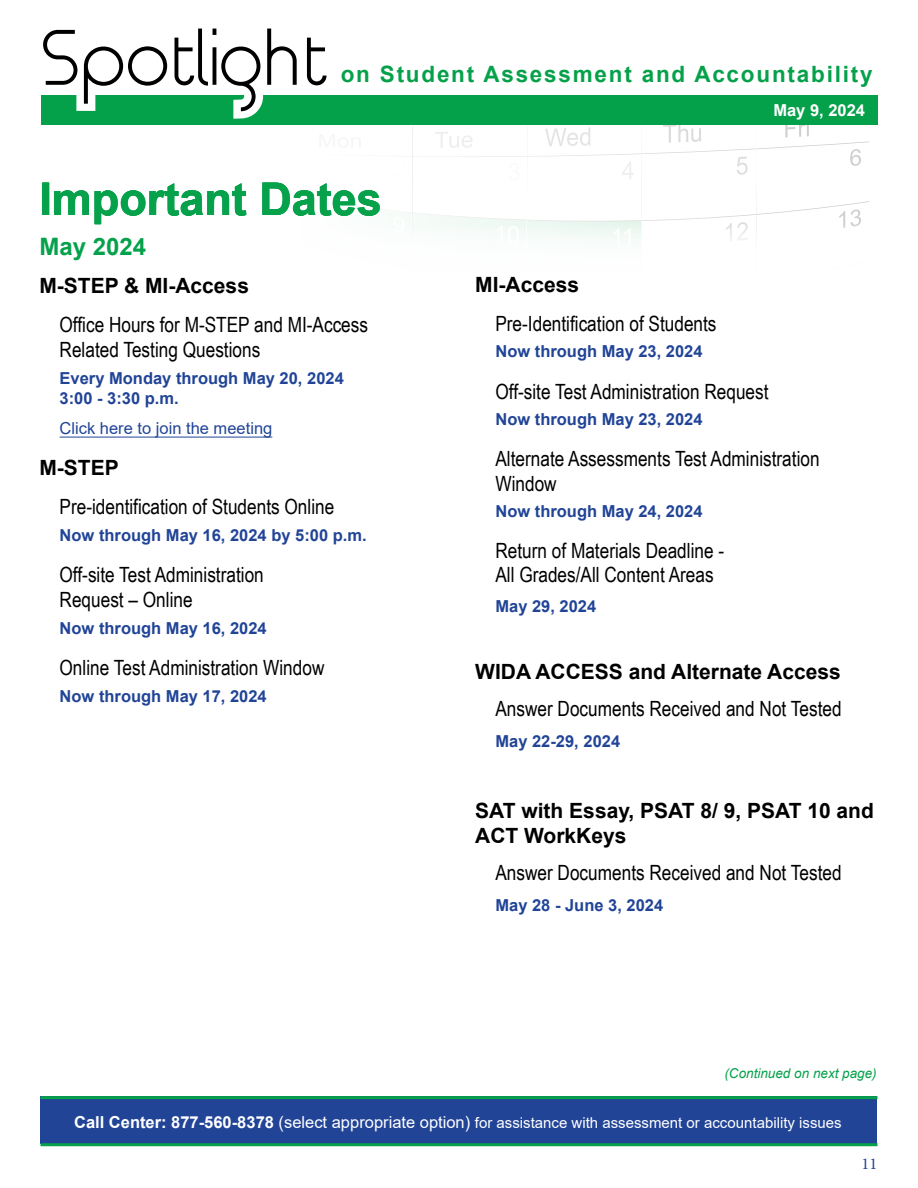
<style>
.page{position:relative;width:918px;height:1188px;background:#fff}
.page>*{position:absolute;margin:0;border:0;box-sizing:border-box;transform-origin:0 0}
.t1{font:700 45px "Arial";color:#06a14b}
.t2{font:700 24px "Arial";color:#06a14b}
.t3{font:700 22.5px "Arial";letter-spacing:.08em;color:#05a14a}
.t4{font:21px/25.2px "Arial Narrow";color:#000}
.t5{font:700 21px/25.2px "Arial";color:#000}
.t6{font:700 16.5px "Arial";color:#214497}
.t7{font:16.5px "Arial";color:#214497}
.t8{font:700 16.5px "Arial";color:#fff}
.t9{font:16.5px "Minion Pro";color:#214497}
.t10{font:15px "Arial";color:#fff}
.t11{font:italic 13.5px "Arial";color:#06a14b}
.s1{font-weight:700;font-size:16.5px}
.s2{font-size:16.5px}
</style>
<div class="page">
<div style="left:40px;top:1096px;width:838px;height:47px;background:#214497"></div>
<hr style="left:40px;top:1096px;width:838px;height:3px;background:#06a14b">
<hr style="left:40px;top:1143px;width:838px;height:3px;background:#06a14b">
<svg style="left:41px;top:28px;width:829px;height:196px"></svg>
<hr style="left:60px;top:437px;width:212px;height:1px;background:#214497">
<p class="t3" style="left:341px;top:59px;width:533px">on Student Assessment and Accountability</p>
<p class="t8" style="left:773px;top:98px;width:93px">May 9, 2024</p>
<h1 class="t1" style="left:39px;top:167px;width:344px">Important Dates</h1>
<h2 class="t2" style="left:39px;top:229px;width:108px">May 2024</h2>
<h3 class="t5" style="left:39px;top:274px;width:211px">M-STEP &amp; MI-Access</h3>
<h3 class="t4" style="left:60px;top:311px;width:310px">Office Hours for M-STEP and MI-Access<br>Related Testing Questions</h3>
<p class="t6" style="left:60px;top:366px;width:286px">Every Monday through May 20, 2024</p>
<h4 class="t6" style="left:60px;top:386px;width:121px">3:00 - 3:30 p.m.</h4>
<p class="t7" style="left:60px;top:417px;width:214px">Click here to join the meeting</p>
<h3 class="t5" style="left:39px;top:456px;width:81px">M-STEP</h3>
<h3 class="t4" style="left:60px;top:493px;width:276px">Pre-identification of Students Online</h3>
<h4 class="t6" style="left:60px;top:523px;width:309px">Now through May 16, 2024 by 5:00 p.m.</h4>
<h3 class="t4" style="left:60px;top:561px;width:206px">Off-site Test Administration<br>Request – Online</h3>
<h4 class="t6" style="left:60px;top:616px;width:209px">Now through May 16, 2024</h4>
<h3 class="t4" style="left:60px;top:655px;width:266px">Online Test Administration Window</h3>
<h4 class="t6" style="left:60px;top:684px;width:209px">Now through May 17, 2024</h4>
<h3 class="t5" style="left:475px;top:272px;width:105px">MI-Access</h3>
<h3 class="t4" style="left:495px;top:310px;width:223px">Pre-Identification of Students</h3>
<h4 class="t6" style="left:495px;top:340px;width:209px">Now through May 23, 2024</h4>
<h3 class="t4" style="left:495px;top:378px;width:275px">Off-site Test Administration Request</h3>
<h4 class="t6" style="left:495px;top:408px;width:209px">Now through May 23, 2024</h4>
<h3 class="t4" style="left:495px;top:445px;width:326px">Alternate Assessments Test Administration<br>Window</h3>
<h4 class="t6" style="left:495px;top:500px;width:209px">Now through May 24, 2024</h4>
<h3 class="t4" style="left:495px;top:537px;width:230px;line-height:24px">Return of Materials Deadline -<br>All Grades/All Content Areas</h3>
<p class="t6" style="left:495px;top:595px;width:102px">May 29, 2024</p>
<h3 class="t5" style="left:475px;top:659px;width:367px">WIDA ACCESS and Alternate Access</h3>
<h3 class="t4" style="left:495px;top:696px;width:348px">Answer Documents Received and Not Tested</h3>
<p class="t6" style="left:495px;top:730px;width:126px">May 22-29, 2024</p>
<h3 class="t5" style="left:475px;top:798px;width:400px">SAT with Essay, PSAT 8/ 9, PSAT 10 and<br>ACT WorkKeys</h3>
<h3 class="t4" style="left:495px;top:860px;width:348px">Answer Documents Received and Not Tested</h3>
<p class="t6" style="left:495px;top:894px;width:169px">May 28 - June 3, 2024</p>
<p class="t11" style="left:724px;top:1065px;width:154px">(Continued on next page)</p>
<p class="t10" style="left:74px;top:1113px;width:769px"><span class="s1">Call Center: 877-560-8378</span> <span class="s2">(select appropriate option)</span> for assistance with assessment or accountability issues</p>
<p class="t9" style="left:861px;top:1153px;width:17px">11</p>
</div>
